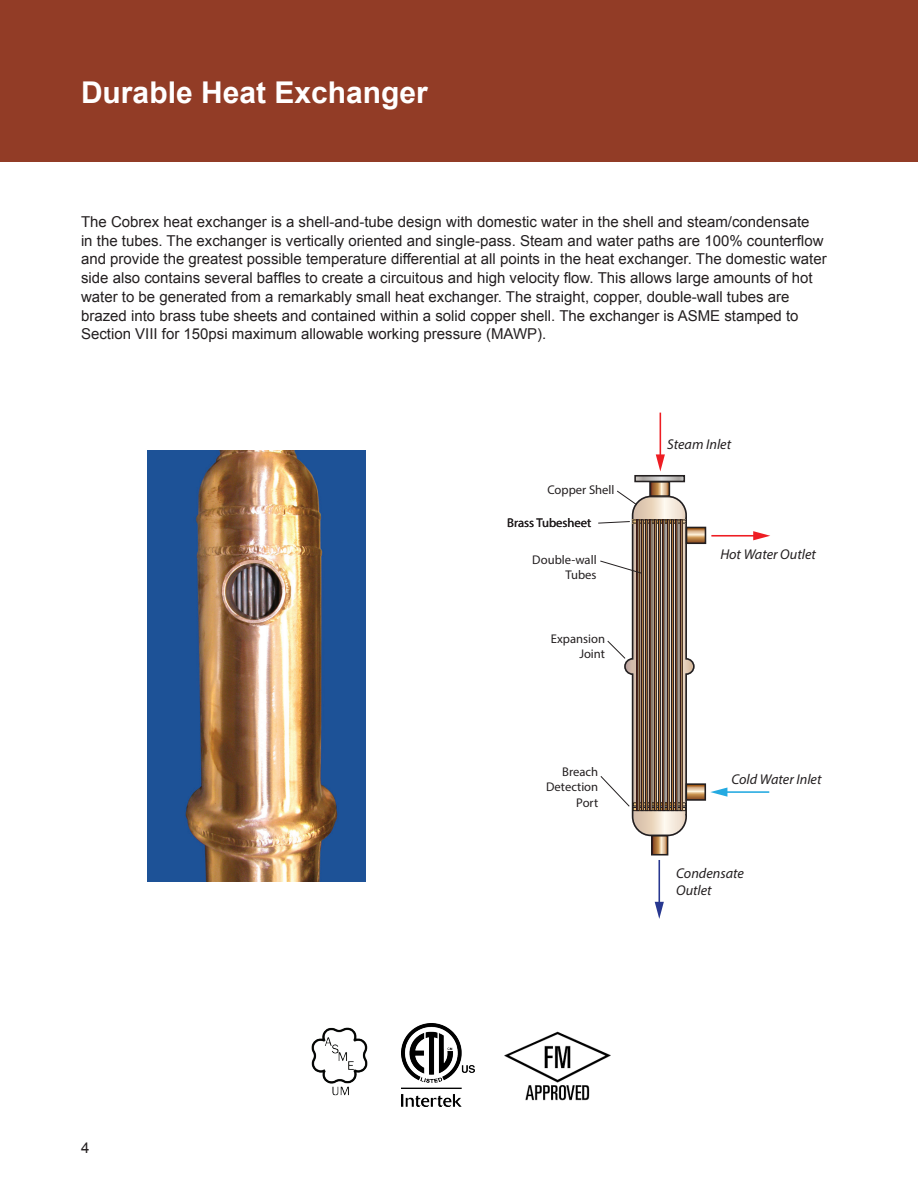
<style>
.page{position:relative;width:918px;height:1188px;background:#fff}
.page>*{position:absolute;margin:0;border:0;box-sizing:border-box;transform-origin:0 0}
.t1{font:700 30px "Arial";color:#fff}
.t2{font:15px/18.8px "Arial";color:#231f20}
.t3{font:italic 14.25px/17.1px "Myriad Pro";color:#231f20}
.t4{font:12.6px/15.1px "Myriad Pro";color:#231f20;text-align:right}
</style>
<div class="page">
<div style="left:0;top:0;width:918px;height:162px;background:#923c26"></div>
<img style="left:148px;top:451px;width:217px;height:430px">
<svg style="left:652px;top:484px;width:15px;height:6px"></svg>
<div style="left:649px;top:481px;width:21px;height:16px;border:2px solid #231f20"></div>
<svg style="left:637px;top:478px;width:45px;height:1px"></svg>
<div style="left:634px;top:475px;width:51px;height:7px;border:2px solid #231f20"></div>
<svg style="left:654px;top:838px;width:11px;height:15px"></svg>
<div style="left:651px;top:835px;width:17px;height:21px;border:2px solid #231f20"></div>
<svg style="left:695px;top:786px;width:8px;height:12px"></svg>
<div style="left:686px;top:783px;width:20px;height:18px;border:2px solid #231f20"></div>
<svg style="left:695px;top:530px;width:8px;height:11px"></svg>
<div style="left:686px;top:527px;width:20px;height:17px;border:2px solid #231f20"></div>
<hr style="left:724px;top:791px;width:45px;height:2px;background:#24aae1">
<svg style="left:710px;top:787px;width:17px;height:10px"></svg>
<hr style="left:711px;top:535px;width:45px;height:2px;background:#ee1d23">
<svg style="left:753px;top:531px;width:17px;height:9px"></svg>
<hr style="left:660px;top:413px;width:1px;height:45px;background:#ee1d23">
<svg style="left:656px;top:454px;width:9px;height:18px"></svg>
<hr style="left:658px;top:860px;width:2px;height:45px;background:#283890">
<svg style="left:655px;top:902px;width:9px;height:17px"></svg>
<svg style="left:598px;top:490px;width:97px;height:347px"></svg>
<img style="left:311px;top:1027px;width:57px;height:69px">
<img style="left:402px;top:1023px;width:73px;height:84px">
<img style="left:505px;top:1031px;width:106px;height:70px">
<p class="t1" style="left:81px;top:72px;width:348px">Durable Heat Exchanger</p>
<p class="t2" style="left:81px;top:212px;width:747px">The Cobrex heat exchanger is a shell-and-tube design with domestic water in the shell and steam/condensate<br>in the tubes. The exchanger is vertically oriented and single-pass. Steam and water paths are 100% counterflow and provide the greatest possible temperature differential at all points in the heat exchanger. The domestic water side also contains several baffles to create a circuitous and high velocity flow. This allows large amounts of hot water to be generated from a remarkably small heat exchanger. The straight, copper, double-wall tubes are brazed into brass tube sheets and contained within a solid copper shell. The exchanger is ASME stamped to Section VIII for 150psi maximum allowable working pressure (MAWP).</p>
<p class="t2" style="left:81px;top:1138px;width:10px">4</p>
<p class="t4" style="left:547px;top:482px;width:69px">Copper Shell</p>
<p class="t4" style="left:507px;top:515px;width:86px">Brass Tubesheet</p>
<p class="t4" style="left:532px;top:552px;width:66px">Double-wall<br>Tubes</p>
<p class="t4" style="left:551px;top:631px;width:56px">Expansion<br>Joint</p>
<p class="t4" style="left:546px;top:764px;width:54px">Breach<br>Detection<br>Port</p>
<p class="t3" style="left:667px;top:435px;width:65px">Steam Inlet</p>
<p class="t3" style="left:720px;top:545px;width:97px">Hot Water Outlet</p>
<p class="t3" style="left:731px;top:770px;width:92px">Cold Water Inlet</p>
<p class="t3" style="left:676px;top:865px;width:69px">Condensate<br>Outlet</p>
</div>
